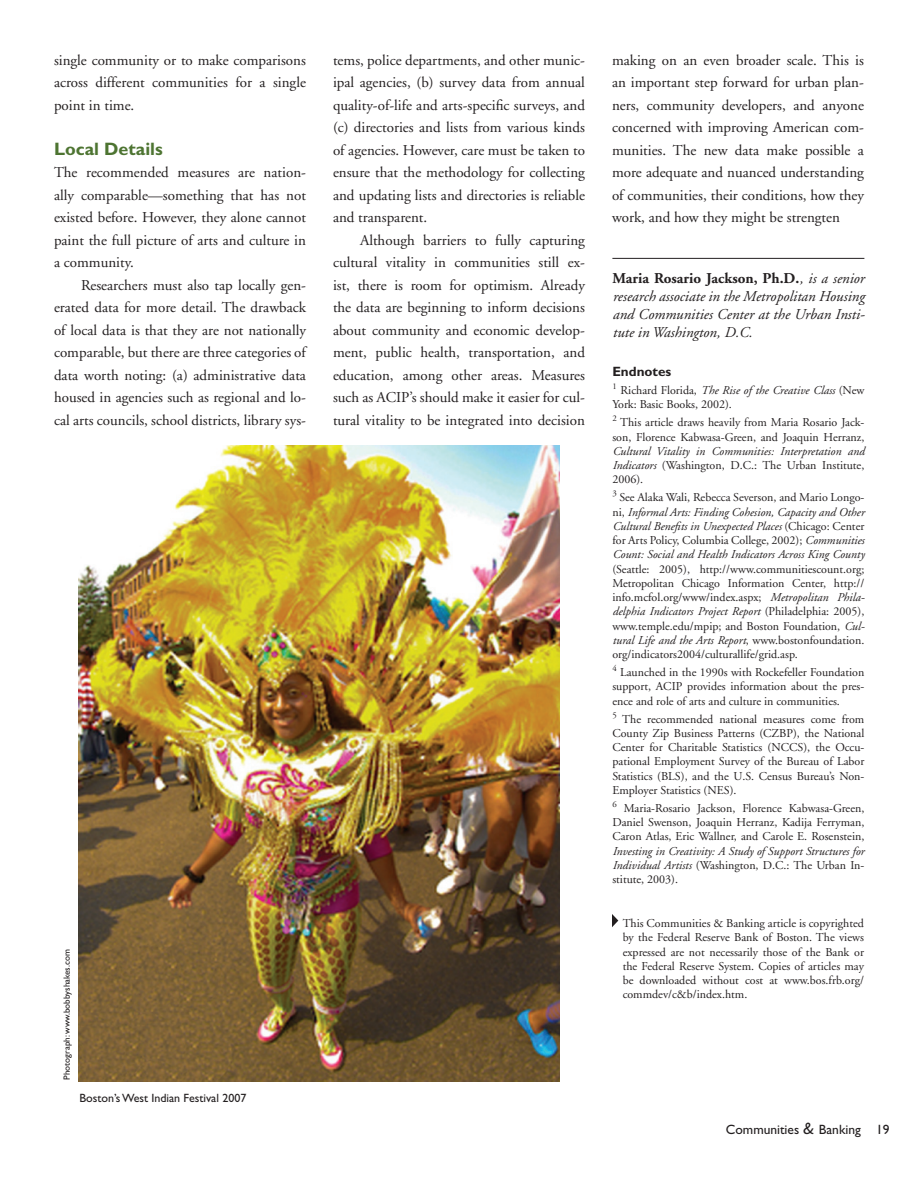
<style>
.page{position:relative;width:918px;height:1188px;background:#fff}
.page>*{position:absolute;margin:0;border:0;box-sizing:border-box;transform-origin:0 0}
.Body_Text_Indent{font:700 18px "Gill Sans";color:#4d7431}
.Body_Text_Indent-2{font:15px/22.5px "Adobe Garamond";color:#231f20;text-align:justify}
.Body_Text_Indent-3{font:italic 15px/18px "Adobe Garamond";color:#231f20;text-align:justify}
.t1{font:13.5px "Gill Sans";color:#231f20}
.t2{font:700 13.5px "Gill Sans";color:#231f20}
.endnote1{font:12px/14.2px "Adobe Garamond";color:#231f20;text-align:justify}
.t3{font:12px "Gill Sans";color:#231f20}
.endnote1-2{font:9px "Gill Sans";color:#231f20}
.s1{font-weight:700;font-style:normal}
.s2{font-style:italic}
.s3{font-style:italic;font-size:16.5px}
</style>
<div class="page">
<img style="left:78px;top:446px;width:481px;height:636px">
<hr style="left:612px;top:258px;width:252px;height:1px;background:#231f20">
<svg style="left:612px;top:914px;width:6px;height:13px"></svg>
<p class="Body_Text_Indent-2" style="left:54px;top:49px;width:253px">single community or to make comparisons across different communities for a single point in time.</p>
<p class="Body_Text_Indent" style="left:54px;top:138px;width:110px">Local Details</p>
<p class="Body_Text_Indent-2" style="left:54px;top:162px;width:254px">The recommended measures are nation&shy;ally comparable—something that has not existed before. However, they alone cannot paint the full picture of arts and culture in a community.</p>
<p class="Body_Text_Indent-2" style="left:54px;top:274px;width:254px;text-indent:27px">Researchers must also tap locally gen&shy;erated data for more detail. The drawback of local data is that they are not nationally comparable, but there are three categories of data worth noting: (a) administrative data housed in agencies such as regional and lo&shy;cal arts councils, school districts, library sys-</p>
<p class="Body_Text_Indent-2" style="left:333px;top:49px;width:254px">tems, police departments, and other munic&shy;ipal agencies, (b) survey data from annual quality-of-life and arts-specific surveys, and (c) directories and lists from various kinds of agencies. However, care must be taken to ensure that the methodology for collecting and updating lists and directories is reliable and transparent.</p>
<p class="Body_Text_Indent-2" style="left:333px;top:229px;width:254px;text-indent:27px">Although barriers to fully capturing cultural vitality in communities still ex&shy;ist, there is room for optimism. Already the data are beginning to inform decisions about community and economic develop&shy;ment, public health, transportation, and education, among other areas. Measures such as ACIP’s should make it easier for cul&shy;tural vitality to be integrated into decision</p>
<p class="endnote1-2" style="left:62px;top:1080px;width:132px;rotate:-90deg">Photograph: www.bobbyshakes.com</p>
<p class="t3" style="left:80px;top:1091px;width:168px">Boston’s West Indian Festival 2007</p>
<p class="Body_Text_Indent-2" style="left:612px;top:49px;width:254px">making on an even broader scale. This is an important step forward for urban plan&shy;ners, community developers, and anyone concerned with improving American com&shy;munities. The new data make possible a more adequate and nuanced understanding of communities, their conditions, how they work, and how they might be strengten</p>
<p class="Body_Text_Indent-3" style="left:612px;top:269px;width:254px"><span class="s1">Maria Rosario Jackson, Ph.D.</span>, is a senior research associate in the Metropolitan Housing and Communities Center at the Urban Insti&shy;tute in Washington, D.C.</p>
<p class="t2" style="left:612px;top:364px;width:60px">Endnotes</p>
<p class="endnote1" style="left:612px;top:384px;width:254px"><sup>1</sup> Richard Florida, <span class="s2">The Rise of the Creative Class</span> (New<br>York: Basic Books, 2002).</p>
<p class="endnote1" style="left:612px;top:416px;width:254px"><sup>2</sup> This article draws heavily from Maria Rosario Jack&shy;son, Florence Kabwasa-Green, and Joaquin Herranz, <span class="s2">Cultural Vitality in Communities: Interpretation and Indicators</span> (Washington, D.C.: The Urban Institute, 2006).</p>
<p class="endnote1" style="left:612px;top:491px;width:254px"><sup>3</sup> See Alaka Wali, Rebecca Severson, and Mario Longo&shy;ni, <span class="s2">Informal Arts: Finding Cohesion, Capacity and Other Cultural Benefits in Unexpected Places</span> (Chicago: Center for Arts Policy, Columbia College, 2002); <span class="s2">Communities Count: Social and Health Indicators Across King County </span>(Seattle: 2005), http://www.communitiescount.org; Metropolitan Chicago Information Center, http:// info.mcfol.org/www/index.aspx; <span class="s2">Metropolitan Phila&shy;delphia Indicators Project Report</span> (Philadelphia: 2005), www.temple.edu/mpip; and Boston Foundation, <span class="s2">Cul&shy;tural Life and the Arts Report</span>, www.bostonfoundation. org/indicators2004/culturallife/grid.asp.</p>
<p class="endnote1" style="left:612px;top:666px;width:254px"><sup>4</sup> Launched in the 1990s with Rockefeller Foundation support, ACIP provides information about the pres&shy;ence and role of arts and culture in communities.</p>
<p class="endnote1" style="left:612px;top:712px;width:254px"><sup>5</sup> The recommended national measures come from County Zip Business Patterns (CZBP), the National Center for Charitable Statistics (NCCS), the Occu&shy;pational Employment Survey of the Bureau of Labor Statistics (BLS), and the U.S. Census Bureau’s Non-Employer Statistics (NES).</p>
<p class="endnote1" style="left:612px;top:801px;width:254px"><sup>6</sup> Maria-Rosario Jackson, Florence Kabwasa-Green, Daniel Swenson, Joaquin Herranz, Kadija Ferryman, Caron Atlas, Eric Wallner, and Carole E. Rosenstein, <span class="s2">Investing in Creativity: A Study of Support Structures for Individual Artists</span> (Washington, D.C.: The Urban In&shy;stitute, 2003).</p>
<p class="endnote1" style="left:623px;top:917px;width:243px">This Communities &amp; Banking article is copyrighted by the Federal Reserve Bank of Boston. The views expressed are not necessarily those of the Bank or the Federal Reserve System. Copies of articles may be downloaded without cost at www.bos.frb.org/ commdev/c&amp;b/index.htm.</p>
<p class="t1" style="left:726px;top:1121px;width:165px">Communities <span class="s3">&amp;</span> Banking 19</p>
</div>
